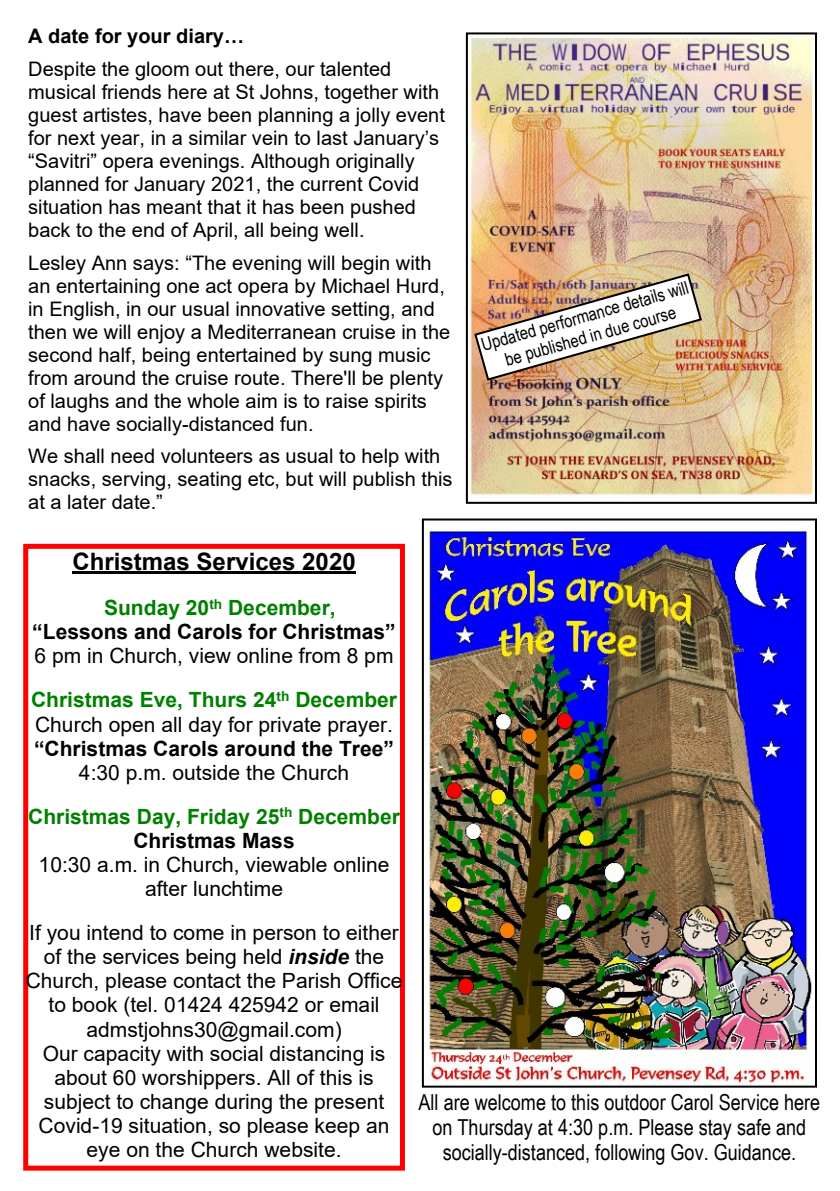
<style>
.page{position:relative;width:840px;height:1191px;background:#fff}
.page>*{position:absolute;margin:0;border:0;box-sizing:border-box;transform-origin:0 0}
.t1{font:700 24px "Arial";color:#000}
.t2{font:22px/25.2px "Arial Narrow";color:#000;text-align:center}
.t3{font:21px/24px "Arial";color:#000;text-align:center}
.t4{font:700 21px/24px "Arial";color:#000;text-align:center}
.t5{font:700 21px/44px "Arial";color:#008000;text-align:center}
.t6{font:20px/23px "Arial";color:#000}
.t7{font:700 20px "Arial";color:#000}
.t8{font:18px/20.6px "Arial Narrow";color:#000;text-align:center}
.s1{color:#008000}
.s2{font-weight:700;color:#008000}
.s3{font-weight:400;color:#000}
.s4{font-weight:700;font-style:italic}
</style>
<div class="page">
<div style="left:23px;top:544px;width:382px;height:626px;border:5px solid #f00"></div>
<hr style="left:72px;top:571px;width:283px;height:3px;background:#000">
<img style="left:428px;top:531px;width:384px;height:553px">
<div style="left:421px;top:518px;width:395px;height:569px;border:2px solid #000"></div>
<img style="left:469px;top:35px;width:344px;height:461px">
<div style="left:465px;top:32px;width:351px;height:472px;border:2px solid #000"></div>
<img style="left:472px;top:272px;width:230px;height:110px">
<p class="t7" style="left:28px;top:29px;width:217px">A date for your diary…</p>
<p class="t6" style="left:28px;top:60px;width:418px">Despite the gloom out there, our talented musical friends here at St Johns, together with guest artistes, have been planning a jolly event for next year, in a similar vein to last January’s “Savitri” opera evenings. Although originally planned for January 2021, the current Covid situation has meant that it has been pushed back to the end of April, all being well.</p>
<p class="t6" style="left:28px;top:253px;width:423px">Lesley Ann says: “The evening will begin with an entertaining one act opera by Michael Hurd, in English, in our usual innovative setting, and then we will enjoy a Mediterranean cruise in the second half, being entertained by sung music from around the cruise route. There'll be plenty of laughs and the whole aim is to raise spirits and have socially-distanced fun.</p>
<p class="t6" style="left:28px;top:447px;width:425px">We shall need volunteers as usual to help with snacks, serving, seating etc, but will publish this at a later date.”</p>
<p class="t8" style="left:479px;top:337px;width:216px;rotate:-16deg">Updated performance details will be published in due course</p>
<p class="t1" style="left:72px;top:553px;width:285px">Christmas Services 2020</p>
<p class="t4" style="left:32px;top:598px;width:365px"><span class="s1">Sunday 20</span><sup>th</sup> <span class="s1">December,<br></span>“Lessons and Carols for Christmas”</p>
<p class="t3" style="left:31px;top:636px;width:367px;line-height:44px;text-align:left">6 pm in Church, view online from 8 pm<br><span class="s2">Christmas Eve, Thurs 24</span><sup>th</sup> <span class="s2">December</span></p>
<p class="t3" style="left:35px;top:714px;width:359px">Church open all day for private prayer.</p>
<p class="t4" style="left:34px;top:738px;width:361px">“Christmas Carols around the Tree”</p>
<p class="t5" style="left:28px;top:752px;width:373px"><span class="s3">4:30 p.m. outside the Church<br></span>Christmas Day, Friday 25<sup>th</sup> December</p>
<p class="t4" style="left:133px;top:830px;width:163px">Christmas Mass</p>
<p class="t3" style="left:39px;top:854px;width:352px">10:30 a.m. in Church, viewable online after lunchtime</p>
<p class="t3" style="left:26px;top:922px;width:378px">If you intend to come in person to either of the services being held <span class="s4">inside</span> the Church, please contact the Parish Office to book (tel. 01424 425942 or email admstjohns30@gmail.com)<br>Our capacity with social distancing is about 60 worshippers. All of this is subject to change during the present Covid-19 situation, so please keep an eye on the Church website.</p>
<p class="t2" style="left:418px;top:1091px;width:403px">All are welcome to this outdoor Carol Service here on Thursday at 4:30 p.m. Please stay safe and socially-distanced, following Gov. Guidance.</p>
</div>
